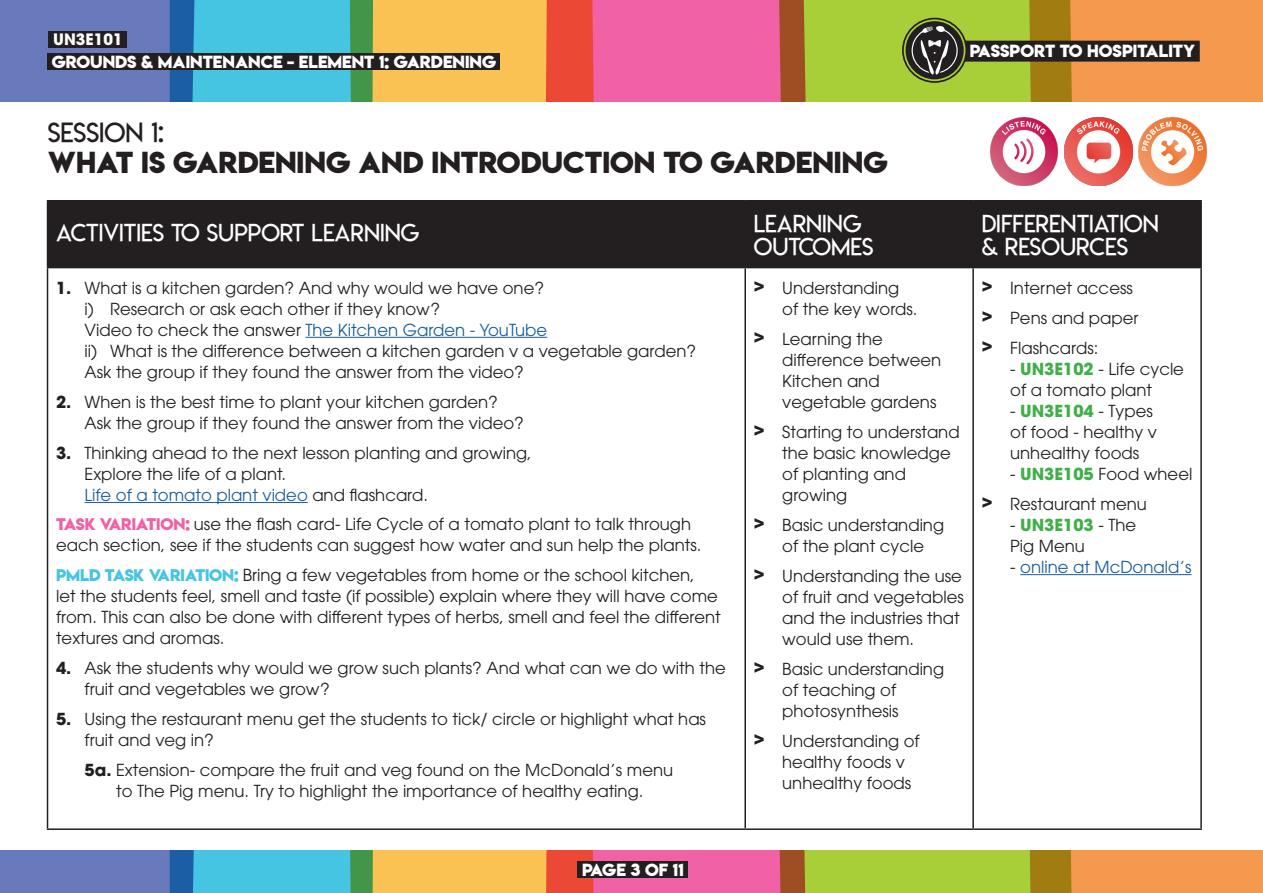
<style>
.page{position:relative;width:1263px;height:893px;background:#fff}
.page>*{position:absolute;margin:0;border:0;box-sizing:border-box;transform-origin:0 0}
.t1{font:27px/30px "Lemon Milkbold";color:#231f20}
.t2{font:24px/22.5px "Lemon Milklight";color:#fff}
.t3{font:16.5px/21px "ITC Avant Garde Pro";color:#231f20}
.t4{font:16.5px "ITC Avant Garde Pro";color:#175d9e}
.t5{font:15.6px "Lemon Milkbold";color:#fff}
.t6{font:700 15.6px "ITC Avant Garde Pro";color:#fff}
.s1{font-family:"Lemon Milklight"}
.s2{font-weight:700}
.s3{color:#175d9e}
.s4{font-family:"Lemon Milkbold";font-size:15px;color:#f061a5}
.s5{font-family:"Lemon Milkbold";font-size:15px;color:#45c5e2}
.s6{font-weight:700;color:#40ae49}
.s7{color:#231f20}
</style>
<div class="page">
<div style="left:48px;top:201px;width:1152px;height:66px;background:#231f20"></div>
<hr style="left:47px;top:200px;width:698px;height:1px;background:#231f20">
<hr style="left:47px;top:201px;width:1px;height:66px;background:#231f20">
<hr style="left:745px;top:200px;width:228px;height:1px;background:#231f20">
<hr style="left:744px;top:201px;width:2px;height:66px;background:#231f20">
<hr style="left:973px;top:200px;width:229px;height:1px;background:#231f20">
<hr style="left:972px;top:201px;width:2px;height:66px;background:#231f20">
<hr style="left:1200px;top:201px;width:2px;height:66px;background:#231f20">
<hr style="left:47px;top:267px;width:698px;height:1px;background:#231f20">
<hr style="left:47px;top:268px;width:1px;height:560px;background:#231f20">
<hr style="left:745px;top:267px;width:228px;height:1px;background:#231f20">
<hr style="left:744px;top:268px;width:2px;height:560px;background:#231f20">
<hr style="left:973px;top:267px;width:229px;height:1px;background:#231f20">
<hr style="left:972px;top:268px;width:2px;height:560px;background:#231f20">
<hr style="left:1200px;top:268px;width:2px;height:560px;background:#231f20">
<hr style="left:47px;top:828px;width:698px;height:2px;background:#231f20">
<hr style="left:745px;top:828px;width:228px;height:2px;background:#231f20">
<hr style="left:973px;top:828px;width:229px;height:2px;background:#231f20">
<hr style="left:306px;top:337px;width:241px;height:1px;background:#175d9e">
<hr style="left:85px;top:502px;width:223px;height:1px;background:#175d9e">
<hr style="left:1020px;top:574px;width:171px;height:1px;background:#175d9e">
<img style="left:1064px;top:118px;width:68px;height:67px">
<img style="left:990px;top:118px;width:68px;height:67px">
<img style="left:1138px;top:118px;width:68px;height:67px">
<svg style="left:0;top:851px;width:1263px;height:42px;background:#af9c75"></svg>
<div style="left:578px;top:862px;width:110px;height:16px;background:#231f20"></div>
<svg style="left:0;top:0;width:1263px;height:102px;background:#ad9171"></svg>
<div style="left:902px;top:18px;width:65px;height:65px;border:2px solid #231f20;border-radius:50%"></div>
<div style="left:48px;top:53px;width:452px;height:17px;background:#231f20"></div>
<div style="left:49px;top:31px;width:78px;height:17px;background:#231f20"></div>
<p class="t6" style="left:53px;top:29px;width:71px">UN3E101</p>
<p class="t6" style="left:76px;top:29px;width:27px">Ind</p>
<p class="t5" style="left:52px;top:50px;width:446px">GROUNDS &amp; MAINTENANCE - ELEMENT 1: GARDENING</p>
<h2 class="t1" style="left:48px;top:117px;width:841px"><span class="s1">SESSION 1:<br></span>WHAT IS GARDENING AND INTRODUCTION TO GARDENING</h2>
<p class="t5" style="left:970px;top:40px;width:227px">PASSPORT TO HOSPITALITY</p>
<p class="t2" style="left:56px;top:221px;width:365px">ACTIVITIES TO SUPPORT LEARNING</p>
<p class="t2" style="left:754px;top:213px;width:121px">LEARNING<br>OUTCOMES</p>
<p class="t2" style="left:982px;top:213px;width:179px">DIFFERENTIATION &amp; RESOURCES</p>
<p class="t3" style="left:85px;top:277px;width:613px;text-indent:-28px"><span class="s2">1.</span> What is a kitchen garden? And why would we have one?<br>i) Research or ask each other if they know?<br>Video to check the answer <span class="s3">The Kitchen Garden - YouTube<br></span>ii) What is the difference between a kitchen garden v a vegetable garden?<br>Ask the group if they found the answer from the video?</p>
<p class="t3" style="left:85px;top:391px;width:441px;text-indent:-28px"><span class="s2">2.</span> When is the best time to plant your kitchen garden?<br>Ask the group if they found the answer from the video?</p>
<p class="t3" style="left:85px;top:442px;width:449px;text-indent:-28px"><span class="s2">3.</span> Thinking ahead to the next lesson planting and growing,<br>Explore the life of a plant.<br><span class="s3">Life of a tomato plant video</span> and flashcard.</p>
<p class="t3" style="left:56px;top:514px;width:647px"><span class="s4">TASK VARIATION:</span> use the flash card- Life Cycle of a tomato plant to talk through each section, see if the students can suggest how water and sun help the plants.</p>
<p class="t3" style="left:56px;top:564px;width:666px"><span class="s5">PMLD TASK VARIATION:</span> Bring a few vegetables from home or the school kitchen,<br>let the students feel, smell and taste (if possible) explain where they will have come from. This can also be done with different types of herbs, smell and feel the different textures and aromas.</p>
<p class="t3" style="left:85px;top:657px;width:643px;text-indent:-28px"><span class="s2">4.</span> Ask the students why would we grow such plants? And what can we do with the fruit and vegetables we grow?</p>
<p class="t3" style="left:85px;top:708px;width:623px;text-indent:-28px"><span class="s2">5.</span> Using the restaurant menu get the students to tick/ circle or highlight what has fruit and veg in?</p>
<p class="t3" style="left:85px;top:759px;width:590px;text-align:center"><span class="s2">5a.</span> Extension- compare the fruit and veg found on the McDonald’s menu to The Pig menu. Try to highlight the importance of healthy eating.</p>
<p class="t3" style="left:782px;top:277px;width:137px;text-indent:-29px"><sup>&gt;</sup> Understanding of the key words.</p>
<p class="t3" style="left:782px;top:328px;width:161px;text-indent:-29px"><sup>&gt;</sup> Learning the difference between<br>Kitchen and vegetable gardens</p>
<p class="t3" style="left:782px;top:421px;width:179px;text-indent:-29px"><sup>&gt;</sup> Starting to understand the basic knowledge of planting and growing</p>
<p class="t3" style="left:754px;top:514px;width:192px;text-align:center"><sup>&gt;</sup> Basic understanding of the plant cycle</p>
<p class="t3" style="left:782px;top:565px;width:183px;text-indent:-29px"><sup>&gt;</sup> Understanding the use of fruit and vegetables and the industries that would use them.</p>
<p class="t3" style="left:782px;top:658px;width:163px;text-indent:-29px"><sup>&gt;</sup> Basic understanding of teaching of photosynthesis</p>
<p class="t3" style="left:782px;top:731px;width:139px;text-indent:-29px"><sup>&gt;</sup> Understanding of healthy foods v unhealthy foods</p>
<p class="t3" style="left:982px;top:277px;width:153px"><sup>&gt;</sup> Internet access</p>
<p class="t3" style="left:982px;top:307px;width:158px"><sup>&gt;</sup> Pens and paper</p>
<p class="t3" style="left:982px;top:337px;width:118px"><sup>&gt;</sup> Flashcards:</p>
<p class="t3" style="left:1010px;top:358px;width:175px">- <span class="s6">UN3E102</span> - Life cycle of a tomato plant</p>
<p class="t3" style="left:1010px;top:400px;width:148px">- <span class="s6">UN3E104</span> - Types of food - healthy v unhealthy foods</p>
<p class="t3" style="left:1010px;top:463px;width:184px">- <span class="s6">UN3E105</span> Food wheel</p>
<p class="t3" style="left:982px;top:493px;width:167px"><sup>&gt;</sup> Restaurant menu</p>
<p class="t3" style="left:1010px;top:514px;width:128px">- <span class="s6">UN3E103</span> - The<br>Pig Menu</p>
<p class="t4" style="left:1010px;top:557px;width:183px"><span class="s7">-</span> online at McDonald’s</p>
<p class="t5" style="left:582px;top:859px;width:103px">PAGE 3 OF 11</p>
</div>
